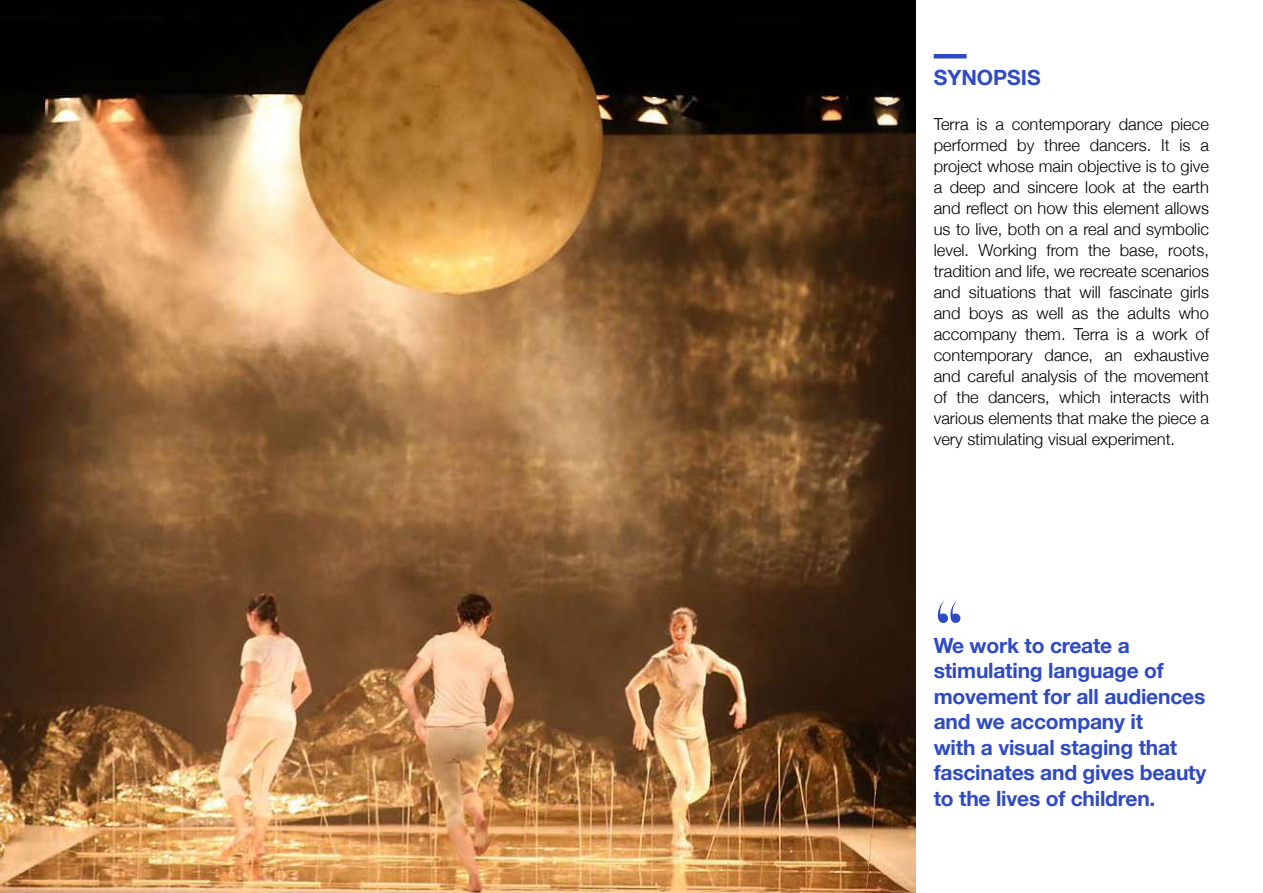
<style>
.page{position:relative;width:1263px;height:893px;background:#fff}
.page>*{position:absolute;margin:0;border:0;box-sizing:border-box;transform-origin:0 0}
.t1{font:900 66px "Silk Serif";color:#2e4ac5}
.t2{font:700 21px/25.5px "Helvetica Neue";letter-spacing:-.01em;color:#2e4ac5}
.t3{font:300 16.5px/21px "Helvetica Neue";color:#000;text-align:justify}
</style>
<div class="page">
<hr style="left:934px;top:54px;width:32px;height:4px;background:#2e4ac5">
<img style="left:0;top:0;width:916px;height:893px">
<p class="t2" style="left:934px;top:66px;width:108px">SYNOPSIS</p>
<p class="t3" style="left:934px;top:113px;width:277px">Terra is a contemporary dance piece performed by three dancers. It is a project whose main objective is to give a deep and sincere look at the earth and reflect on how this element allows us to live, both on a real and symbolic level. Working from the base, roots, tradition and life, we recreate scenarios and situations that will fascinate girls and boys as well as the adults who accompany them. Terra is a work of contemporary dance, an exhaustive and careful analysis of the movement of the dancers, which interacts with various elements that make the piece a very stimulating visual experiment.</p>
<h1 class="t1" style="left:934px;top:593px;width:32px">“</h1>
<p class="t2" style="left:934px;top:633px;width:274px">We work to create a stimulating language of movement for all audiences and we accompany it<br>with a visual staging that fascinates and gives beauty to the lives of children.</p>
</div>
